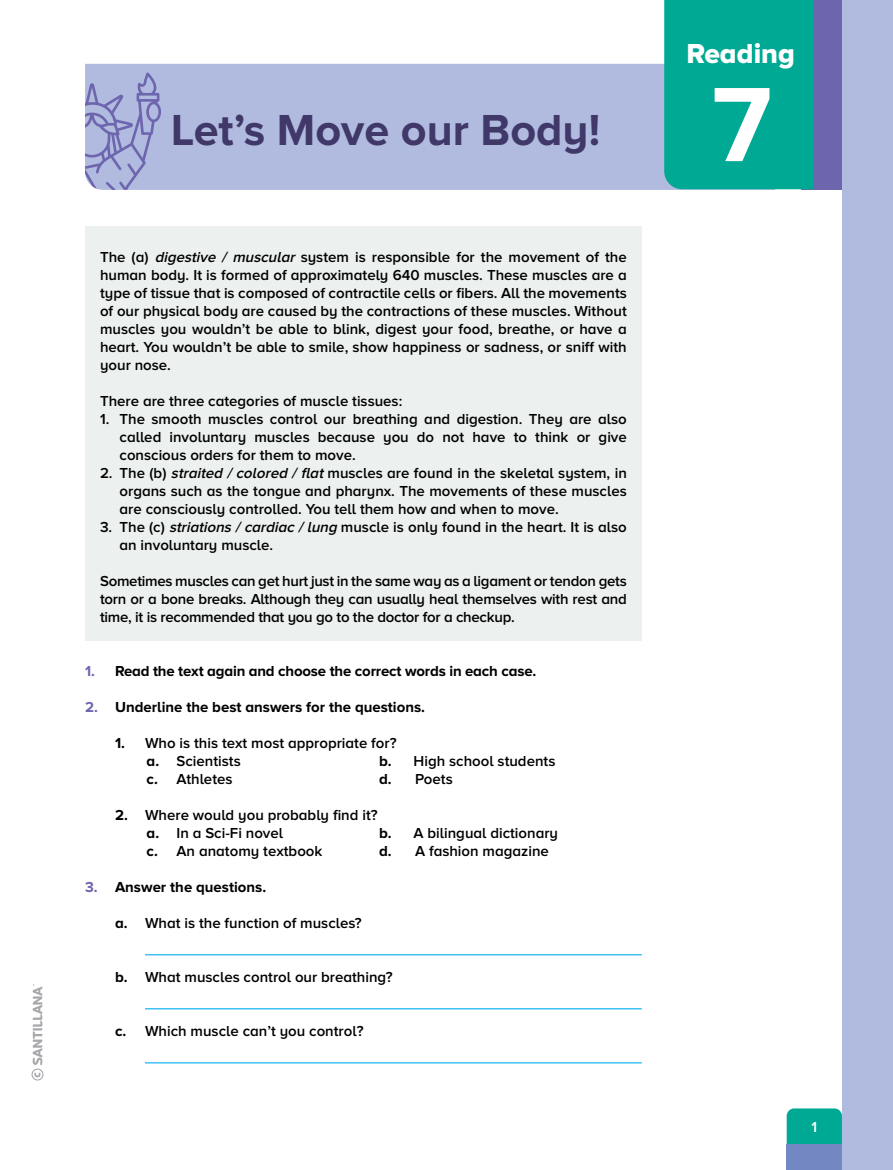
<style>
.page{position:relative;width:893px;height:1170px;background:#fff}
.page>*{position:absolute;margin:0;border:0;box-sizing:border-box;transform-origin:0 0}
.t1{font:700 109.5px "Proxima Nova A";color:#fff}
.t2{font:700 45px "Proxima Nova A";color:#3f3869}
.t3{font:28.5px "Proxima Nova A Extrabld";color:#fff}
.t4{font:600 15px/18px "Proxima Nova A";color:#000;text-align:justify}
.t5{font:700 15px "Proxima Nova A";color:#000}
.t6{font:600 15px "Proxima Nova A";color:#fff}
.s1{font-style:italic}
.s2{color:#6d66ae}
.s3{font-weight:700}
</style>
<div class="page">
<div style="left:787px;top:1108px;width:55px;height:36px;background:#00a994"></div>
<div style="left:787px;top:1144px;width:55px;height:25px;background:#7387c3"></div>
<div style="left:85px;top:64px;width:690px;height:126px;background:#b1badf"></div>
<svg style="left:85px;top:72px;width:76px;height:118px;background:#a2a7d4"></svg>
<div style="left:801px;top:0;width:41px;height:189px;background:#6d66ae"></div>
<div style="left:664px;top:0;width:149px;height:189px;background:#00a994"></div>
<div style="left:842px;top:0;width:51px;height:1169px;background:#b1badf"></div>
<hr style="left:145px;top:954px;width:497px;height:1px;background:#00aeef">
<hr style="left:145px;top:1008px;width:497px;height:1px;background:#00aeef">
<hr style="left:145px;top:1062px;width:497px;height:1px;background:#00aeef">
<div style="left:85px;top:226px;width:557px;height:414px;background:#ecf0ef"></div>
<svg style="left:32px;top:984px;width:12px;height:96px"></svg>
<h2 class="t2" style="left:171px;top:104px;width:431px">Let’s Move our Body!</h2>
<p class="t4" style="left:100px;top:248px;width:528px">The (a) <span class="s1">digestive / muscular</span> system is responsible for the movement of the human body. It is formed of approximately 640 muscles. These muscles are a type of tissue that is composed of contractile cells or fibers. All the movements of our physical body are caused by the contractions of these muscles. Without muscles you wouldn’t be able to blink, digest your food, breathe, or have a heart. You wouldn’t be able to smile, show happiness or sadness, or sniff with your nose.</p>
<p class="t4" style="left:100px;top:392px;width:304px">There are three categories of muscle tissues:</p>
<p class="t4" style="left:120px;top:410px;width:509px;text-indent:-20px">1. The smooth muscles control our breathing and digestion. They are also called involuntary muscles because you do not have to think or give conscious orders for them to move.</p>
<p class="t4" style="left:120px;top:464px;width:509px;text-indent:-20px">2. The (b) <span class="s1">straited / colored / flat</span> muscles are found in the skeletal system, in organs such as the tongue and pharynx. The movements of these muscles are consciously controlled. You tell them how and when to move.</p>
<p class="t4" style="left:120px;top:518px;width:509px;text-indent:-19px">3. The (c) <span class="s1">striations /cardiac /lung</span> muscle is only found in the heart. It is also an involuntary muscle.</p>
<p class="t4" style="left:100px;top:572px;width:528px">Sometimes muscles can get hurt just in the same way as a ligament or tendon gets torn or a bone breaks. Although they can usually heal themselves with rest and time, it is recommended that you go to the doctor for a checkup.</p>
<p class="t5" style="left:85px;top:662px;width:453px"><span class="s2">1.</span> Read the text again and choose the correct words in each case.</p>
<p class="t5" style="left:85px;top:698px;width:342px"><span class="s2">2.</span> Underline the best answers for the questions.</p>
<p class="t4" style="left:147px;top:734px;width:252px;text-indent:-32px"><span class="s3">1.</span> Who is this text most appropriate for? <span class="s3">a.</span> Scientists</p>
<p class="t4" style="left:379px;top:752px;width:178px"><span class="s3">b.</span> High school students</p>
<p class="t4" style="left:147px;top:770px;width:87px"><span class="s3">c.</span> Athletes</p>
<p class="t4" style="left:379px;top:770px;width:75px"><span class="s3">d.</span> Poets</p>
<p class="t4" style="left:147px;top:806px;width:233px;text-indent:-32px"><span class="s3">2.</span> Where would you probably find it? <span class="s3">a.</span> In a Sci-Fi novel</p>
<p class="t4" style="left:379px;top:824px;width:181px"><span class="s3">b.</span> A bilingual dictionary</p>
<p class="t4" style="left:147px;top:842px;width:177px"><span class="s3">c.</span> An anatomy textbook</p>
<p class="t4" style="left:379px;top:842px;width:171px"><span class="s3">d.</span> A fashion magazine</p>
<p class="t5" style="left:85px;top:878px;width:183px"><span class="s2">3.</span> Answer the questions.</p>
<p class="t4" style="left:115px;top:914px;width:248px"><span class="s3">a.</span> What is the function of muscles?</p>
<p class="t4" style="left:115px;top:968px;width:279px"><span class="s3">b.</span> What muscles control our breathing?</p>
<p class="t4" style="left:115px;top:1022px;width:250px"><span class="s3">c.</span> Which muscle can’t you control?</p>
<h3 class="t3" style="left:686px;top:37px;width:110px">Reading</h3>
<h1 class="t1" style="left:712px;top:62px;width:61px">7</h1>
<p class="t6" style="left:811px;top:1118px;width:7px">1</p>
</div>
